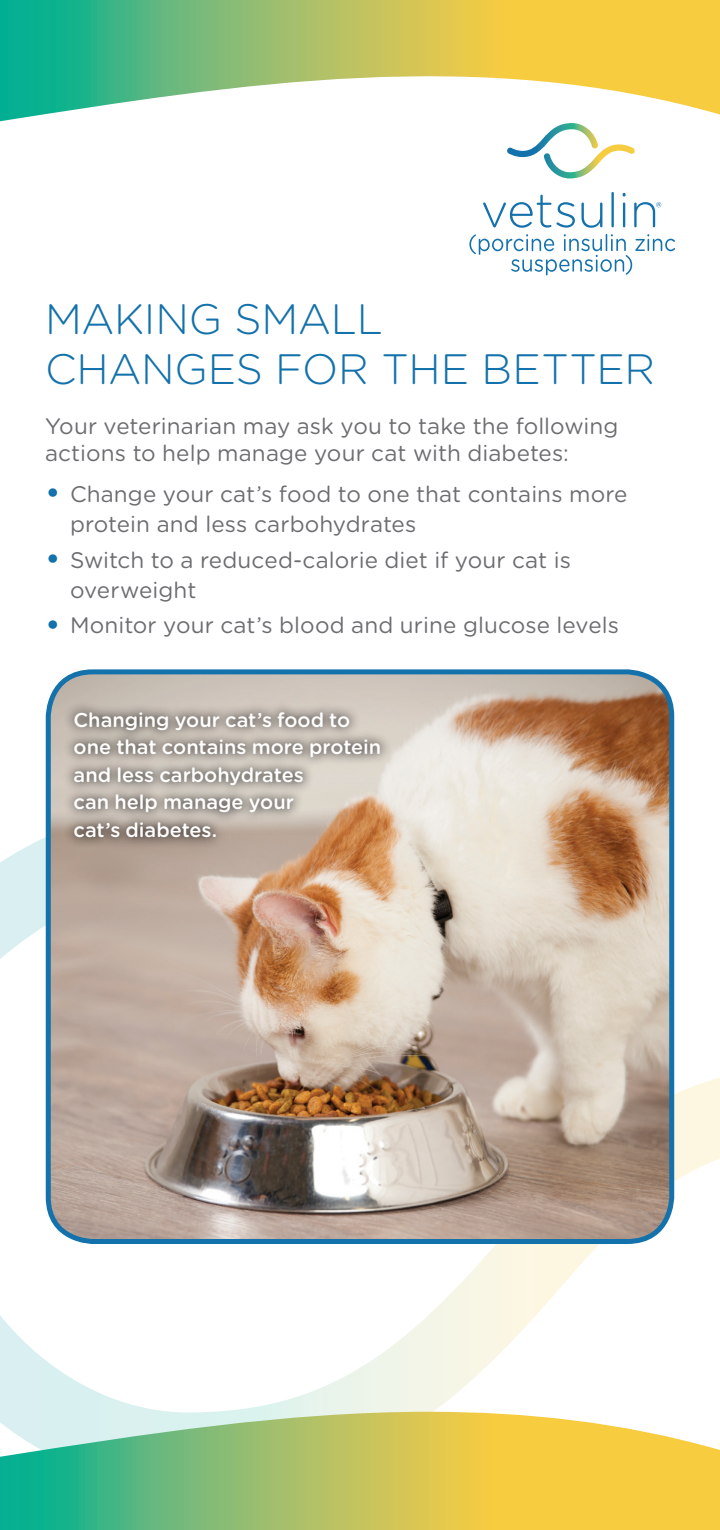
<style>
.page{position:relative;width:720px;height:1530px;background:#fff}
.page>*{position:absolute;margin:0;border:0;box-sizing:border-box;transform-origin:0 0}
.t1{font:300 42.5px/50px "Gotham Rounded";letter-spacing:-.01em;color:#1371ab}
.t2{font:22.5px/30px "Gotham Rounded";letter-spacing:.005em;color:#6c6d70}
.t3{font:500 20px/27.5px "Gotham Rounded";color:#fff}
.s1{font-size:32.5px;color:#1371ab}
</style>
<div class="page">
<svg style="left:0;top:801px;width:46px;height:266px"></svg>
<svg style="left:0;top:1067px;width:720px;height:345px"></svg>
<svg style="left:0;top:1412px;width:720px;height:118px;background:#b8c871"></svg>
<img style="left:48px;top:674px;width:624px;height:567px">
<div style="left:46px;top:669px;width:628px;height:575px;border:5px solid #1371ab;border-radius:45px"></div>
<div style="left:63px;top:701px;width:329px;height:148px;background:#231f20;opacity:.74"></div>
<svg style="left:0;top:0;width:720px;height:121px"></svg>
<svg style="left:507px;top:123px;width:128px;height:55px"></svg>
<svg style="left:483px;top:195px;width:92px;height:33px"></svg>
<svg style="left:582px;top:203px;width:20px;height:25px"></svg>
<hr style="left:611px;top:192px;width:3px;height:35px;background:#1371ab">
<hr style="left:623px;top:203px;width:2px;height:24px;background:#1371ab">
<svg style="left:634px;top:202px;width:27px;height:25px"></svg>
<svg style="left:469px;top:234px;width:206px;height:41px"></svg>
<h1 class="t1" style="left:45px;top:292px;width:612px">MAKING SMALL<br>CHANGES FOR THE BETTER</h1>
<p class="t2" style="left:45px;top:411px;width:575px;line-height:27px">Your veterinarian may ask you to take the following actions to help manage your cat with diabetes:</p>
<p class="t2" style="left:70px;top:478px;width:559px;text-indent:-25px"><span class="s1">•</span> Change your cat’s food to one that contains more protein and less carbohydrates</p>
<p class="t2" style="left:70px;top:544px;width:503px;text-indent:-25px"><span class="s1">•</span> Switch to a reduced-calorie diet if your cat is overweight</p>
<p class="t2" style="left:45px;top:610px;width:576px"><span class="s1">•</span> Monitor your cat’s blood and urine glucose levels</p>
<p class="t3" style="left:74px;top:705px;width:309px">Changing your cat’s food to one that contains more protein and less carbohydrates<br>can help manage your<br>cat’s diabetes.</p>
</div>
